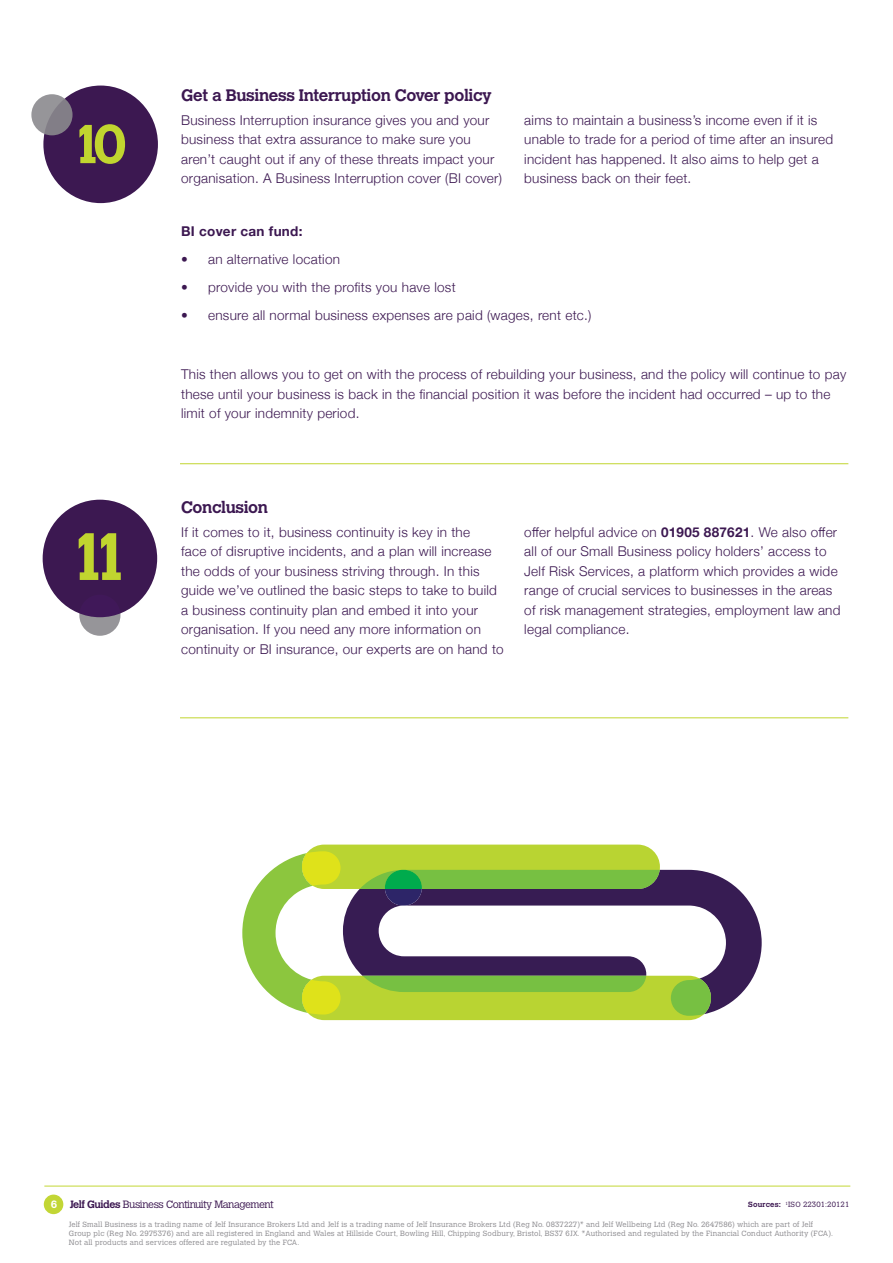
<style>
.page{position:relative;width:893px;height:1263px;background:#fff}
.page>*{position:absolute;margin:0;border:0;box-sizing:border-box;transform-origin:0 0}
.numbers{font:700 66px "Calvert";color:#c1d52f}
.numbers-2{font:700 54px "Calvert";color:#c1d52f}
.Subtitles{font:700 16.5px "Calvert";letter-spacing:-.02em;color:#3c1851}
.body_text_2{font:300 13.5px/19.5px "Helvetica Neue";letter-spacing:.02em;color:#3c1851}
.body_text_2-2{font:700 13.5px "Helvetica Neue";letter-spacing:.02em;color:#3c1851}
.t1{font:300 10.5px "Calvert";letter-spacing:-.04em;color:#3c1851}
.t2{font:300 7.5px/9px "Calvert";letter-spacing:.02em;color:#8b8a8e}
.t3{font:300 7.5px "Calvert";letter-spacing:.02em;color:#3c1851}
.s1{font-weight:700}
.s2{font-weight:700;color:#fff}
</style>
<div class="page">
<div style="left:44px;top:1194px;width:19px;height:20px;background:#c1d52f;border-radius:50%"></div>
<hr style="left:44px;top:1186px;width:806px;height:1px;background:#c1d52f">
<hr style="left:180px;top:463px;width:668px;height:1px;background:#c1d52f">
<hr style="left:180px;top:717px;width:668px;height:1px;background:#c1d52f">
<div style="left:43px;top:86px;width:115px;height:117px;background:#3c1851;border-radius:50%"></div>
<svg style="left:31px;top:94px;width:42px;height:41px"></svg>
<div style="left:302px;top:844px;width:358px;height:45px;background:#b9d432;border-radius:22px"></div>
<div style="left:302px;top:976px;width:409px;height:44px;background:#b9d432;border-radius:22px"></div>
<svg style="left:660px;top:870px;width:102px;height:143px"></svg>
<svg style="left:671px;top:978px;width:40px;height:38px;background:#7eb943"></svg>
<svg style="left:242px;top:851px;width:418px;height:163px"></svg>
<div style="left:43px;top:500px;width:114px;height:117px;background:#3c1851;border-radius:50%"></div>
<svg style="left:79px;top:595px;width:41px;height:41px"></svg>
<p class="numbers-2" style="left:70px;top:110px;width:58px">10</p>
<p class="numbers" style="left:67px;top:515px;width:65px">11</p>
<p class="Subtitles" style="left:181px;top:85px;width:312px">Get a Business Interruption Cover policy</p>
<p class="body_text_2" style="left:181px;top:110px;width:322px">Business Interruption insurance gives you and your business that extra assurance to make sure you aren’t caught out if any of these threats impact your organisation. A Business Interruption cover (BI cover)</p>
<p class="body_text_2" style="left:524px;top:110px;width:310px">aims to maintain a business’s income even if it is unable to trade for a period of time after an insured incident has happened. It also aims to help get a business back on their feet.</p>
<p class="body_text_2-2" style="left:181px;top:221px;width:123px">BI cover can fund:</p>
<p class="body_text_2" style="left:181px;top:249px;width:160px">• an alternative location</p>
<p class="body_text_2" style="left:181px;top:277px;width:276px">• provide you with the profits you have lost</p>
<p class="body_text_2" style="left:181px;top:305px;width:412px">• ensure all normal business expenses are paid (wages, rent etc.)</p>
<p class="body_text_2" style="left:181px;top:364px;width:667px">This then allows you to get on with the process of rebuilding your business, and the policy will continue to pay these until your business is back in the financial position it was before the incident had occurred – up to the limit of your indemnity period.</p>
<p class="Subtitles" style="left:181px;top:497px;width:88px">Conclusion</p>
<p class="body_text_2" style="left:181px;top:521px;width:324px">If it comes to it, business continuity is key in the<br>face of disruptive incidents, and a plan will increase the odds of your business striving through. In this guide we’ve outlined the basic steps to take to build a business continuity plan and embed it into your organisation. If you need any more information on continuity or BI insurance, our experts are on hand to</p>
<p class="body_text_2" style="left:524px;top:521px;width:318px">offer helpful advice on <span class="s1">01905 887621</span>. We also offer all of our Small Business policy holders’ access to Jelf Risk Services, a platform which provides a wide range of crucial services to businesses in the areas of risk management strategies, employment law and legal compliance.</p>
<p class="t1" style="left:51px;top:1198px;width:225px"><span class="s2">6</span> <span class="s1">Jelf Guides</span> Business Continuity Management</p>
<p class="t3" style="left:748px;top:1200px;width:103px"><span class="s1">Sources:</span> <sup>1</sup>ISO 22301:20121</p>
<p class="t2" style="left:69px;top:1220px;width:766px">Jelf Small Business is a trading name of Jelf Insurance Brokers Ltd and Jelf is a trading name of Jelf Insurance Brokers Ltd (Reg No. 0837227)* and Jelf Wellbeing Ltd (Reg No. 2647586) which are part of Jelf<br>Group plc (Reg No. 2975376) and are all registered in England and Wales at Hillside Court, Bowling Hill, Chipping Sodbury, Bristol, BS37 6JX. *Authorised and regulated by the Financial Conduct Authority (FCA).<br>Not all products and services offered are regulated by the FCA.</p>
</div>
